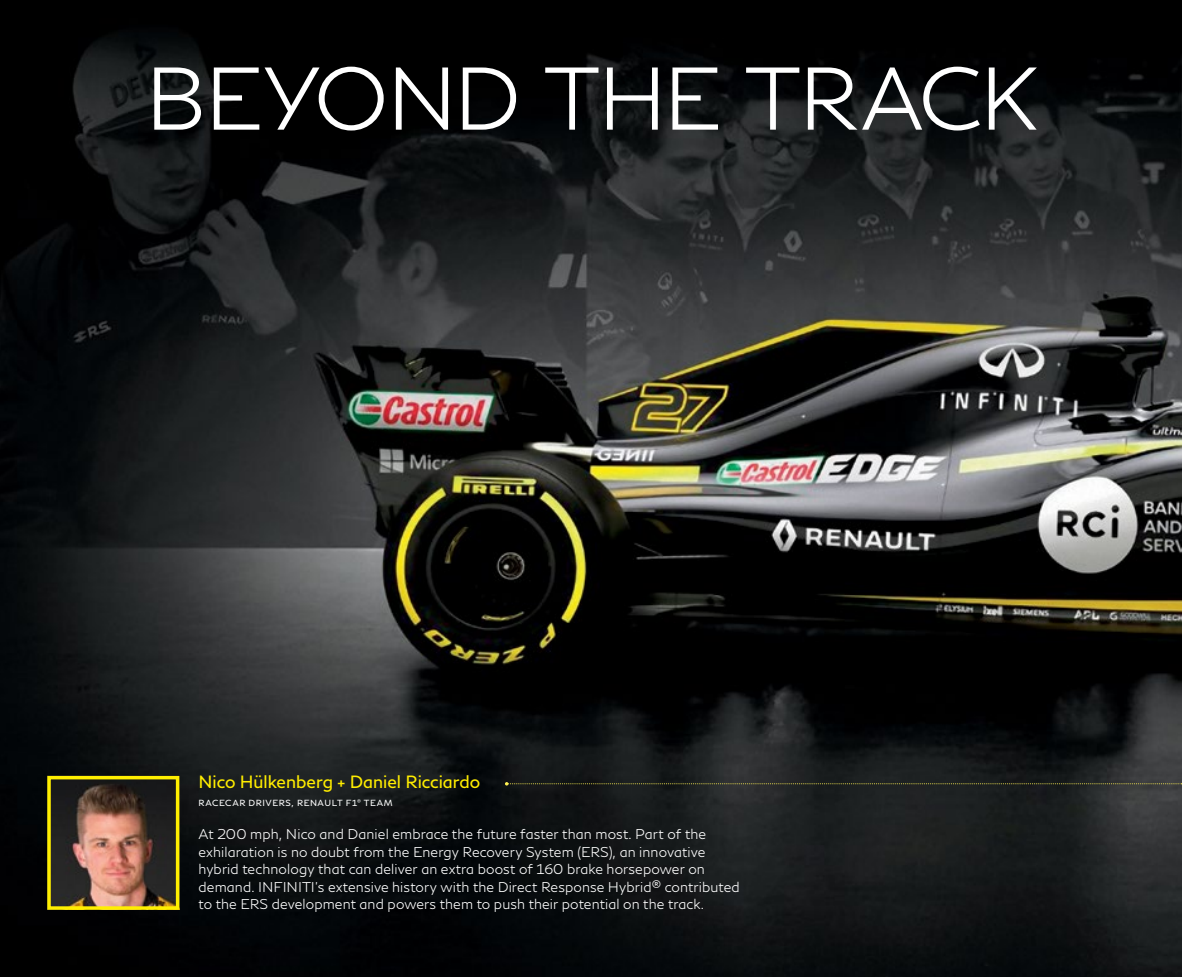
<style>
.page{position:relative;width:1182px;height:977px;background:#fff}
.page>*{position:absolute;margin:0;border:0;box-sizing:border-box;transform-origin:0 0}
.t1{font:300 87.5px "Infiniti Brand";letter-spacing:-.025em;color:#fff}
.t2{font:17.5px "Infiniti Brand";color:#ffed00}
.t3{font:300 14px/17.5px "Infiniti Brand";letter-spacing:.01em;color:#fff}
.t4{font:8.75px "Infiniti Brand";letter-spacing:.065em;color:#fff}
</style>
<div class="page">
<img style="left:0;top:0;width:1181px;height:976px">
<img style="left:52px;top:781px;width:122px;height:123px">
<div style="left:47px;top:776px;width:132px;height:133px;border:4px solid #ffef00"></div>
<svg style="left:505px;top:782px;width:676px;height:3px;background:#3e3e29"></svg>
<h1 class="t1" style="left:145px;top:40px;width:893px">BEYOND THE TRACK</h1>
<p class="t2" style="left:198px;top:770px;width:283px">Nico Hülkenberg + Daniel Ricciardo</p>
<p class="t4" style="left:198px;top:796px;width:196px">RACECAR DRIVERS, RENAULT F1<sup>®</sup> TEAM</p>
<p class="t3" style="left:198px;top:825px;width:542px">At 200 mph, Nico and Daniel embrace the future faster than most. Part of the exhilaration is no doubt from the Energy Recovery System (ERS), an innovative hybrid technology that can deliver an extra boost of 160 brake horsepower on demand. INFINITI's extensive history with the Direct Response Hybrid<sup>®</sup> contributed to the ERS development and powers them to push their potential on the track.</p>
</div>
